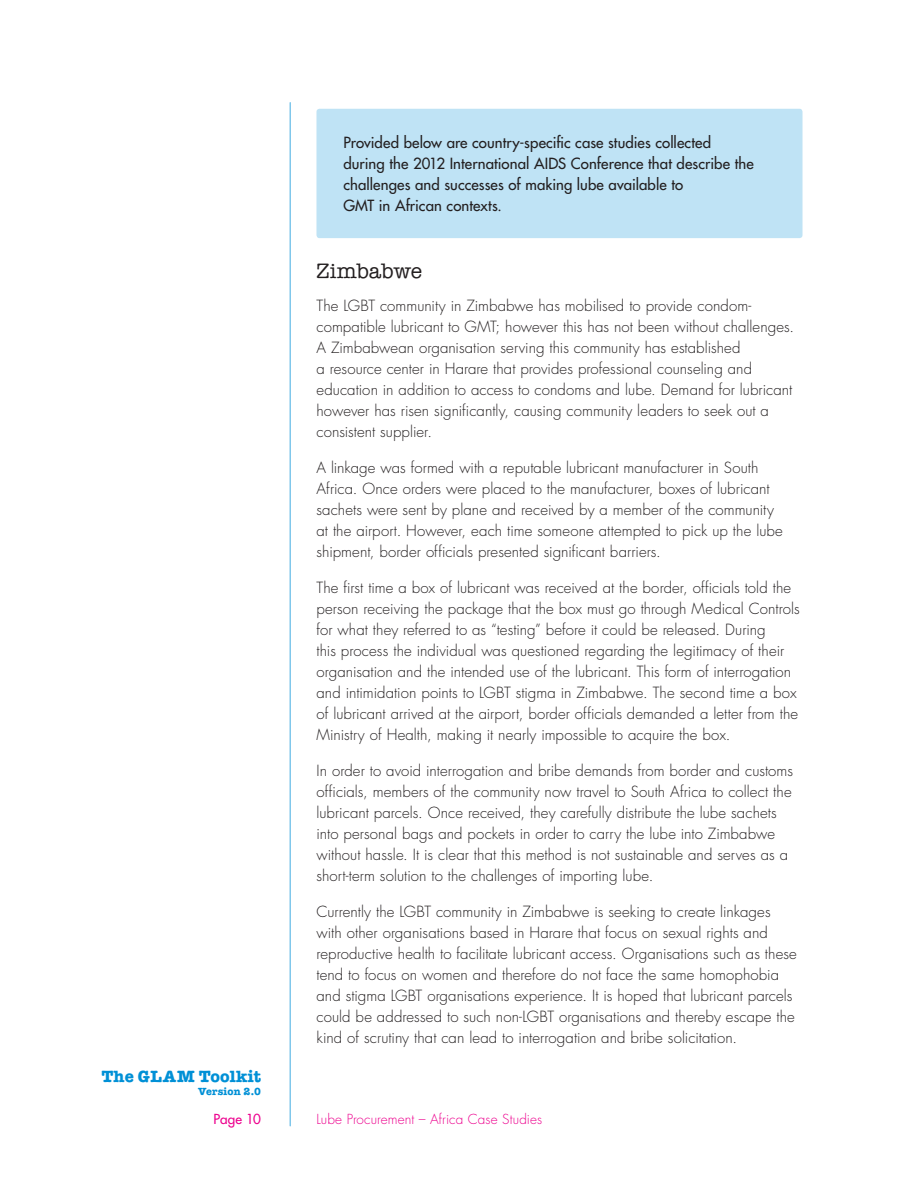
<style>
.page{position:relative;width:918px;height:1188px;background:#fff}
.page>*{position:absolute;margin:0;border:0;box-sizing:border-box;transform-origin:0 0}
.B_Head{font:500 21px "American Typewriter Std";letter-spacing:-.005em;color:#231f20}
.t1{font:700 16.5px "American Typewriter Std";letter-spacing:.025em;color:#0090d6}
.Body_text{font:300 15px/21px "Futura Std";letter-spacing:.005em;color:#231f20}
.t2{font:500 15px/21px "Futura Std";letter-spacing:.005em;color:#231f20}
.t3{font:300 13.5px "Futura Std";letter-spacing:.01em;color:#ed008e}
.t4{font:500 13.5px "Futura Std";color:#ed008e}
.t5{font:700 10.5px "American Typewriter Std";letter-spacing:.015em;color:#0090d6}
</style>
<div class="page">
<hr style="left:290px;top:103px;width:1px;height:1023px;background:#80c7eb">
<div style="left:316px;top:109px;width:486px;height:129px;background:#bfe3f5;border-radius:3px"></div>
<p class="t1" style="left:102px;top:1067px;width:161px">The GLAM Toolkit</p>
<p class="t5" style="left:198px;top:1085px;width:64px">Version 2.0</p>
<p class="t4" style="left:214px;top:1111px;width:49px">Page 10</p>
<p class="t2" style="left:344px;top:132px;width:412px">Provided below are country-specific case studies collected during the 2012 International AIDS Conference that describe the challenges and successes of making lube available to<br>GMT in African contexts.</p>
<p class="B_Head" style="left:316px;top:259px;width:107px">Zimbabwe</p>
<p class="Body_text" style="left:316px;top:295px;width:479px">The LGBT community in Zimbabwe has mobilised to provide condom&shy;compatible lubricant to GMT; however this has not been without challenges.<br>A Zimbabwean organisation serving this community has established<br>a resource center in Harare that provides professional counseling and education in addition to access to condoms and lube. Demand for lubricant however has risen significantly, causing community leaders to seek out a consistent supplier.</p>
<p class="Body_text" style="left:316px;top:457px;width:468px">A linkage was formed with a reputable lubricant manufacturer in South Africa. Once orders were placed to the manufacturer, boxes of lubricant sachets were sent by plane and received by a member of the community at the airport. However, each time someone attempted to pick up the lube shipment, border officials presented significant barriers.</p>
<p class="Body_text" style="left:316px;top:577px;width:485px">The first time a box of lubricant was received at the border, officials told the person receiving the package that the box must go through Medical Controls for what they referred to as “testing” before it could be released. During<br>this process the individual was questioned regarding the legitimacy of their organisation and the intended use of the lubricant. This form of interrogation and intimidation points to LGBT stigma in Zimbabwe. The second time a box of lubricant arrived at the airport, border officials demanded a letter from the Ministry of Health, making it nearly impossible to acquire the box.</p>
<p class="Body_text" style="left:316px;top:760px;width:478px">In order to avoid interrogation and bribe demands from border and customs officials, members of the community now travel to South Africa to collect the lubricant parcels. Once received, they carefully distribute the lube sachets into personal bags and pockets in order to carry the lube into Zimbabwe without hassle. It is clear that this method is not sustainable and serves as a short-term solution to the challenges of importing lube.</p>
<p class="Body_text" style="left:316px;top:901px;width:482px">Currently the LGBT community in Zimbabwe is seeking to create linkages with other organisations based in Harare that focus on sexual rights and reproductive health to facilitate lubricant access. Organisations such as these tend to focus on women and therefore do not face the same homophobia and stigma LGBT organisations experience. It is hoped that lubricant parcels could be addressed to such non-LGBT organisations and thereby escape the kind of scrutiny that can lead to interrogation and bribe solicitation.</p>
<p class="t3" style="left:316px;top:1111px;width:227px">Lube Procurement – Africa Case Studies</p>
</div>
